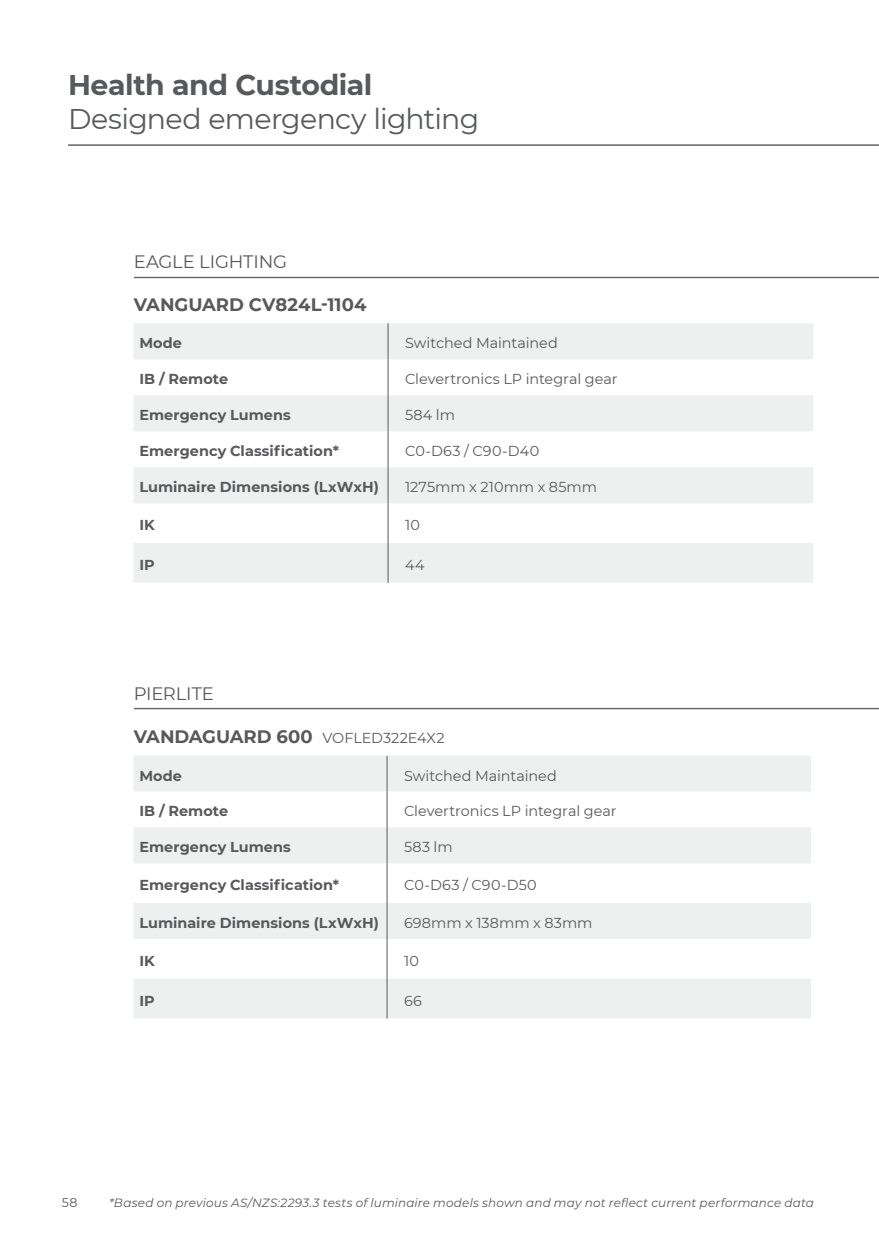
<style>
.page{position:relative;width:879px;height:1248px;background:#fff}
.page>*{position:absolute;margin:0;border:0;box-sizing:border-box;transform-origin:0 0}
.t1{font:28.4px "Montserrat";letter-spacing:-.025em;color:#58595b}
.t2{font:700 28.4px "Montserrat";letter-spacing:-.02em;color:#58595b}
.t3{font:700 18px "Montserrat";color:#58595b}
.t4{font:18px "Montserrat";letter-spacing:-.005em;color:#58595b}
.t5{font:700 14.4px "Montserrat";letter-spacing:.005em;color:#58595b}
.t6{font:14.4px "Montserrat";color:#58595b}
.t7{font:14.4px "Montserrat";letter-spacing:.02em;color:#58595b}
.t8{font:12.6px "Montserrat";color:#58595b}
.t9{font:italic 12px "Montserrat";letter-spacing:.015em;color:#58595b}
.s1{font-weight:400;font-size:14.4px}
</style>
<div class="page">
<hr style="left:134px;top:277px;width:745px;height:1px;background:#58595b">
<hr style="left:134px;top:707px;width:745px;height:2px;background:#58595b">
<svg style="left:134px;top:323px;width:679px;height:259px;fill:#eeefef"></svg>
<hr style="left:387px;top:323px;width:1px;height:36px;background:#58595b">
<hr style="left:387px;top:359px;width:1px;height:36px;background:#58595b">
<hr style="left:387px;top:395px;width:1px;height:36px;background:#58595b">
<hr style="left:387px;top:431px;width:1px;height:36px;background:#58595b">
<hr style="left:387px;top:467px;width:1px;height:36px;background:#58595b">
<hr style="left:387px;top:503px;width:1px;height:40px;background:#58595b">
<hr style="left:387px;top:543px;width:1px;height:39px;background:#58595b">
<svg style="left:134px;top:755px;width:677px;height:263px;fill:#eeefef"></svg>
<hr style="left:386px;top:755px;width:1px;height:36px;background:#58595b">
<hr style="left:386px;top:791px;width:1px;height:36px;background:#58595b">
<hr style="left:386px;top:827px;width:1px;height:36px;background:#58595b">
<hr style="left:386px;top:863px;width:1px;height:39px;background:#58595b">
<hr style="left:386px;top:902px;width:1px;height:36px;background:#58595b">
<hr style="left:386px;top:938px;width:1px;height:40px;background:#58595b">
<hr style="left:386px;top:978px;width:1px;height:40px;background:#58595b">
<hr style="left:68px;top:144px;width:811px;height:2px;background:#58595b">
<h1 class="t2" style="left:68px;top:64px;width:306px">Health and Custodial</h1>
<h1 class="t1" style="left:68px;top:99px;width:413px">Designed emergency lighting</h1>
<p class="t4" style="left:134px;top:249px;width:155px">EAGLE LIGHTING</p>
<p class="t3" style="left:134px;top:291px;width:234px">VANGUARD CV824L-1104</p>
<p class="t5" style="left:139px;top:333px;width:44px">Mode</p>
<p class="t6" style="left:405px;top:333px;width:154px">Switched Maintained</p>
<p class="t5" style="left:139px;top:369px;width:90px">IB / Remote</p>
<p class="t6" style="left:405px;top:369px;width:214px">Clevertronics LP integral gear</p>
<p class="t5" style="left:139px;top:405px;width:153px">Emergency Lumens</p>
<p class="t6" style="left:405px;top:405px;width:51px">584 lm</p>
<p class="t5" style="left:139px;top:440px;width:201px">Emergency Classification*</p>
<p class="t7" style="left:405px;top:441px;width:136px">C0-D63 / C90-D40</p>
<p class="t5" style="left:139px;top:476px;width:241px">Luminaire Dimensions (LxWxH)</p>
<p class="t6" style="left:405px;top:477px;width:193px">1275mm x 210mm x 85mm</p>
<p class="t5" style="left:139px;top:514px;width:17px">IK</p>
<p class="t6" style="left:405px;top:515px;width:16px">10</p>
<p class="t5" style="left:139px;top:554px;width:17px">IP</p>
<p class="t6" style="left:405px;top:554px;width:21px">44</p>
<p class="t4" style="left:134px;top:681px;width:82px">PIERLITE</p>
<p class="t3" style="left:134px;top:723px;width:312px">VANDAGUARD 600 <span class="s1">VOFLED322E4X2</span></p>
<p class="t5" style="left:139px;top:765px;width:44px">Mode</p>
<p class="t6" style="left:404px;top:765px;width:154px">Switched Maintained</p>
<p class="t5" style="left:139px;top:800px;width:90px">IB / Remote</p>
<p class="t6" style="left:404px;top:801px;width:214px">Clevertronics LP integral gear</p>
<p class="t5" style="left:139px;top:836px;width:153px">Emergency Lumens</p>
<p class="t6" style="left:404px;top:837px;width:50px">583 lm</p>
<p class="t5" style="left:139px;top:874px;width:201px">Emergency Classification*</p>
<p class="t6" style="left:404px;top:875px;width:134px">C0-D63 / C90-D50</p>
<p class="t5" style="left:139px;top:912px;width:241px">Luminaire Dimensions (LxWxH)</p>
<p class="t6" style="left:404px;top:912px;width:190px">698mm x 138mm x 83mm</p>
<p class="t5" style="left:139px;top:950px;width:17px">IK</p>
<p class="t6" style="left:404px;top:950px;width:16px">10</p>
<p class="t5" style="left:139px;top:989px;width:17px">IP</p>
<p class="t6" style="left:404px;top:990px;width:19px">66</p>
<p class="t8" style="left:62px;top:1193px;width:17px">58</p>
<p class="t9" style="left:109px;top:1194px;width:706px">*Based on previous AS/NZS:2293.3 tests of luminaire models shown and may not reflect current performance data</p>
</div>
